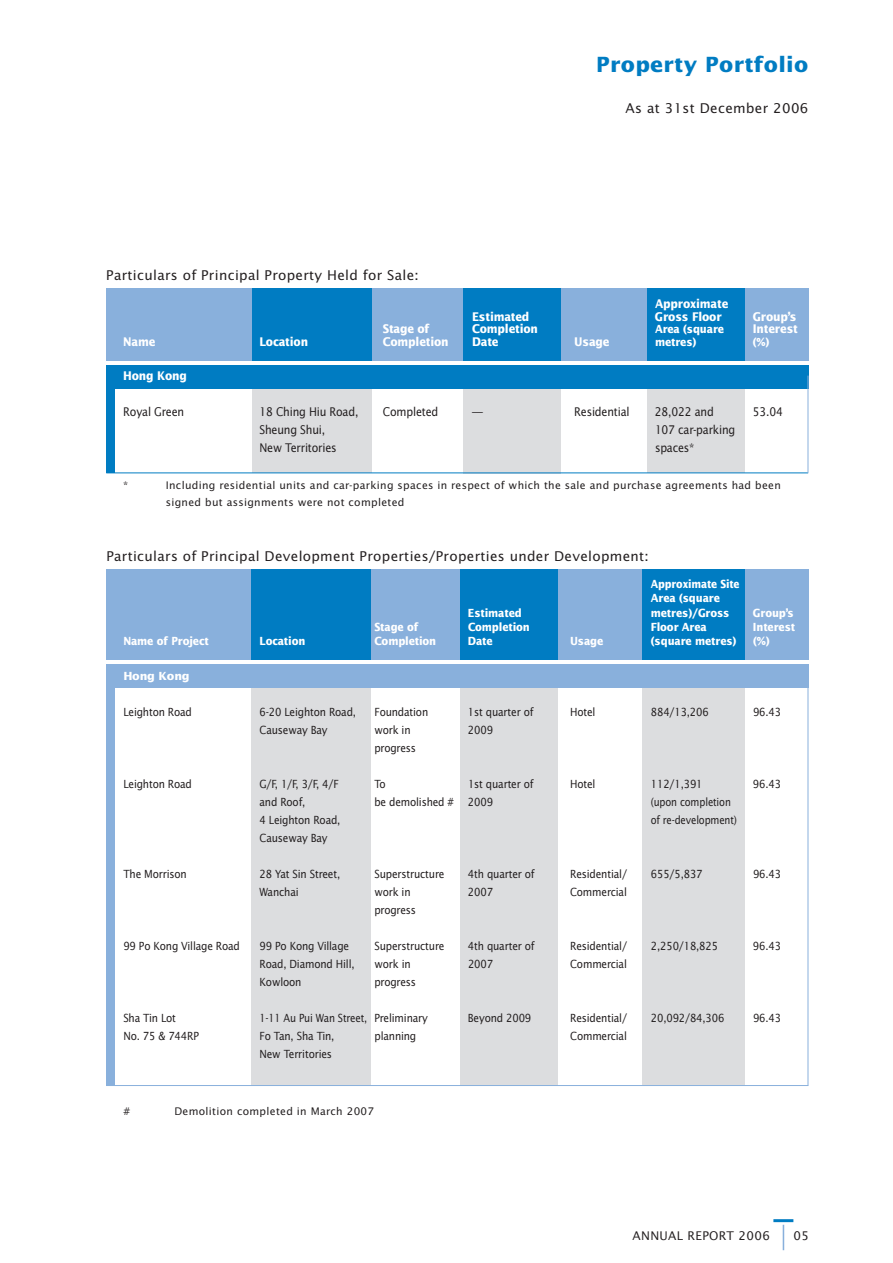
<style>
.page{position:relative;width:893px;height:1263px;background:#fff}
.page>*{position:absolute;margin:0;border:0;box-sizing:border-box;transform-origin:0 0}
.t1{font:700 21px "Lucida Sans";letter-spacing:.015em;color:#007cc2}
.t2{font:13.5px "Lucida Sans";letter-spacing:.025em;color:#231f20}
.t3{font:12px "Lucida Sans";letter-spacing:-.02em;color:#231f20;scale:.9 1}
.t4{font:700 12px "Lucida Sans";letter-spacing:-.015em;color:#fff;scale:.9 1}
.t5{font:12px "Lucida Sans";letter-spacing:.025em;color:#231f20}
.t6{font:12px "Lucida Sans";letter-spacing:-.02em;color:#231f20}
.t7{font:11.25px "Lucida Sans";letter-spacing:-.015em;color:#231f20;scale:.9 1}
.t8{font:700 11.25px "Lucida Sans";letter-spacing:-.015em;color:#fff;scale:.9 1}
.t9{font:11.25px "Lucida Sans";letter-spacing:-.015em;color:#231f20;scale:.85 1}
.t10{font:11.25px "Lucida Sans";letter-spacing:-.015em;color:#231f20;scale:.87 1}
.t11{font:700 11.25px/14.2px "Lucida Sans";letter-spacing:-.015em;color:#fff;scale:.87 1}
.t12{font:700 11.25px "Lucida Sans";letter-spacing:-.015em;color:#fff}
.t13{font:10.5px/17.2px "Lucida Sans";letter-spacing:.03em;color:#231f20}
</style>
<div class="page">
<hr style="left:782px;top:1225px;width:2px;height:25px;background:#89b0dc">
<hr style="left:773px;top:1219px;width:20px;height:3px;background:#007cc2">
<div style="left:106px;top:569px;width:702px;height:90px;background:#89b0dc"></div>
<div style="left:251px;top:569px;width:119px;height:90px;background:#007cc2"></div>
<div style="left:460px;top:569px;width:97px;height:90px;background:#007cc2"></div>
<div style="left:642px;top:569px;width:103px;height:90px;background:#007cc2"></div>
<div style="left:642px;top:682px;width:102px;height:403px;background:#dcdddf"></div>
<div style="left:460px;top:682px;width:97px;height:403px;background:#dcdddf"></div>
<div style="left:251px;top:685px;width:119px;height:400px;background:#dcdddf"></div>
<div style="left:106px;top:665px;width:702px;height:23px;background:#89b0dc"></div>
<div style="left:106px;top:665px;width:9px;height:420px;background:#89b0dc"></div>
<hr style="left:106px;top:1085px;width:702px;height:1px;background:#89b0dc">
<hr style="left:807px;top:687px;width:1px;height:399px;background:#89b0dc">
<div style="left:647px;top:382px;width:97px;height:91px;background:#dcdddf"></div>
<div style="left:463px;top:384px;width:97px;height:89px;background:#dcdddf"></div>
<div style="left:252px;top:384px;width:119px;height:88px;background:#dcdddf"></div>
<div style="left:106px;top:366px;width:702px;height:23px;background:#007cc2"></div>
<div style="left:106px;top:366px;width:9px;height:107px;background:#007cc2"></div>
<div style="left:106px;top:288px;width:702px;height:72px;background:#89b0dc"></div>
<hr style="left:106px;top:473px;width:702px;height:1px;background:#007cc2">
<div style="left:252px;top:288px;width:119px;height:72px;background:#007cc2"></div>
<div style="left:463px;top:288px;width:97px;height:72px;background:#007cc2"></div>
<div style="left:647px;top:288px;width:97px;height:72px;background:#007cc2"></div>
<hr style="left:807px;top:376px;width:1px;height:97px;background:#89b0dc">
<h1 class="t1" style="left:596px;top:56px;width:214px">Property Portfolio</h1>
<p class="t2" style="left:106px;top:269px;width:314px">Particulars of Principal Property Held for Sale:</p>
<p class="t2" style="left:625px;top:102px;width:184px">As at 31st December 2006</p>
<p class="t4" style="left:655px;top:299px;width:83px">Approximate</p>
<p class="t4" style="left:472px;top:311px;width:65px">Estimated</p>
<p class="t4" style="left:655px;top:311px;width:76px">Gross Floor</p>
<p class="t4" style="left:752px;top:311px;width:50px">Group’s</p>
<p class="t4" style="left:383px;top:324px;width:53px">Stage of</p>
<p class="t4" style="left:472px;top:324px;width:75px">Completion</p>
<p class="t8" style="left:655px;top:325px;width:78px">Area (square</p>
<p class="t4" style="left:752px;top:324px;width:52px">Interest</p>
<p class="t4" style="left:123px;top:337px;width:37px">Name</p>
<p class="t4" style="left:259px;top:337px;width:56px">Location</p>
<p class="t4" style="left:383px;top:337px;width:75px">Completion</p>
<p class="t4" style="left:472px;top:337px;width:31px">Date</p>
<p class="t4" style="left:574px;top:337px;width:41px">Usage</p>
<p class="t8" style="left:655px;top:337px;width:47px">metres)</p>
<p class="t8" style="left:752px;top:337px;width:20px">(%)</p>
<p class="t4" style="left:123px;top:371px;width:72px">Hong Kong</p>
<p class="t3" style="left:123px;top:407px;width:69px">Royal Green</p>
<p class="t3" style="left:259px;top:407px;width:111px">18 Ching Hiu Road,</p>
<p class="t3" style="left:383px;top:407px;width:63px">Completed</p>
<p class="t3" style="left:472px;top:407px;width:13px">—</p>
<p class="t3" style="left:574px;top:407px;width:63px">Residential</p>
<p class="t3" style="left:655px;top:407px;width:67px">28,022 and</p>
<p class="t3" style="left:752px;top:407px;width:35px">53.04</p>
<p class="t3" style="left:259px;top:425px;width:75px">Sheung Shui,</p>
<p class="t3" style="left:655px;top:425px;width:91px">107 car-parking</p>
<p class="t3" style="left:259px;top:443px;width:87px">New Territories</p>
<p class="t3" style="left:655px;top:443px;width:45px">spaces*</p>
<p class="t13" style="left:123px;top:477px;width:7px">*</p>
<p class="t13" style="left:166px;top:477px;width:616px">Including residential units and car-parking spaces in respect of which the sale and purchase agreements had been signed but assignments were not completed</p>
<p class="t2" style="left:106px;top:550px;width:544px">Particulars of Principal Development Properties/Properties under Development:</p>
<p class="t11" style="left:651px;top:578px;width:103px">Approximate Site<br>Area (square</p>
<p class="t8" style="left:468px;top:608px;width:61px">Estimated</p>
<p class="t8" style="left:650px;top:608px;width:89px">metres)/Gross</p>
<p class="t8" style="left:753px;top:608px;width:47px">Group’s</p>
<p class="t8" style="left:374px;top:622px;width:50px">Stage of</p>
<p class="t8" style="left:468px;top:622px;width:70px">Completion</p>
<p class="t8" style="left:650px;top:622px;width:64px">Floor Area</p>
<p class="t8" style="left:753px;top:622px;width:48px">Interest</p>
<p class="t8" style="left:123px;top:636px;width:96px">Name of Project</p>
<p class="t8" style="left:259px;top:636px;width:52px">Location</p>
<p class="t8" style="left:374px;top:636px;width:70px">Completion</p>
<p class="t8" style="left:468px;top:636px;width:29px">Date</p>
<p class="t8" style="left:570px;top:636px;width:38px">Usage</p>
<p class="t8" style="left:651px;top:636px;width:97px">(square metres)</p>
<p class="t8" style="left:753px;top:636px;width:20px">(%)</p>
<p class="t12" style="left:123px;top:671px;width:68px">Hong Kong</p>
<p class="t7" style="left:123px;top:707px;width:78px">Leighton Road</p>
<p class="t7" style="left:259px;top:707px;width:109px">6-20 Leighton Road,</p>
<p class="t7" style="left:374px;top:707px;width:61px">Foundation</p>
<p class="t7" style="left:468px;top:707px;width:74px">1st quarter of</p>
<p class="t7" style="left:570px;top:707px;width:30px">Hotel</p>
<p class="t7" style="left:651px;top:707px;width:66px">884/13,206</p>
<p class="t7" style="left:753px;top:707px;width:33px">96.43</p>
<p class="t7" style="left:259px;top:725px;width:77px">Causeway Bay</p>
<p class="t7" style="left:374px;top:725px;width:42px">work in</p>
<p class="t7" style="left:468px;top:725px;width:29px">2009</p>
<p class="t7" style="left:374px;top:743px;width:48px">progress</p>
<p class="t7" style="left:123px;top:779px;width:78px">Leighton Road</p>
<p class="t7" style="left:259px;top:779px;width:90px">G/F, 1/F, 3/F, 4/F</p>
<p class="t7" style="left:374px;top:779px;width:14px">To</p>
<p class="t7" style="left:468px;top:779px;width:74px">1st quarter of</p>
<p class="t7" style="left:570px;top:779px;width:30px">Hotel</p>
<p class="t7" style="left:651px;top:779px;width:59px">112/1,391</p>
<p class="t7" style="left:753px;top:779px;width:33px">96.43</p>
<p class="t7" style="left:259px;top:797px;width:53px">and Roof,</p>
<p class="t7" style="left:374px;top:797px;width:133px">be demolished # 2009</p>
<p class="t9" style="left:651px;top:797px;width:96px">(upon completion</p>
<p class="t7" style="left:259px;top:815px;width:91px">4 Leighton Road,</p>
<p class="t9" style="left:651px;top:815px;width:103px">of re-development)</p>
<p class="t7" style="left:259px;top:833px;width:77px">Causeway Bay</p>
<p class="t7" style="left:123px;top:869px;width:72px">The Morrison</p>
<p class="t7" style="left:259px;top:869px;width:91px">28 Yat Sin Street,</p>
<p class="t7" style="left:374px;top:869px;width:79px">Superstructure</p>
<p class="t7" style="left:468px;top:869px;width:76px">4th quarter of</p>
<p class="t7" style="left:570px;top:869px;width:65px">Residential/</p>
<p class="t7" style="left:651px;top:869px;width:59px">655/5,837</p>
<p class="t7" style="left:753px;top:869px;width:33px">96.43</p>
<p class="t7" style="left:259px;top:887px;width:45px">Wanchai</p>
<p class="t7" style="left:374px;top:887px;width:42px">work in</p>
<p class="t7" style="left:468px;top:887px;width:29px">2007</p>
<p class="t7" style="left:570px;top:887px;width:65px">Commercial</p>
<p class="t7" style="left:374px;top:905px;width:48px">progress</p>
<p class="t7" style="left:123px;top:941px;width:131px">99 Po Kong Village Road</p>
<p class="t7" style="left:259px;top:941px;width:101px">99 Po Kong Village</p>
<p class="t7" style="left:374px;top:941px;width:79px">Superstructure</p>
<p class="t7" style="left:468px;top:941px;width:76px">4th quarter of</p>
<p class="t7" style="left:570px;top:941px;width:65px">Residential/</p>
<p class="t7" style="left:651px;top:941px;width:76px">2,250/18,825</p>
<p class="t7" style="left:753px;top:941px;width:33px">96.43</p>
<p class="t7" style="left:259px;top:959px;width:107px">Road, Diamond Hill,</p>
<p class="t7" style="left:374px;top:959px;width:42px">work in</p>
<p class="t7" style="left:468px;top:959px;width:29px">2007</p>
<p class="t7" style="left:570px;top:959px;width:65px">Commercial</p>
<p class="t7" style="left:259px;top:977px;width:48px">Kowloon</p>
<p class="t7" style="left:374px;top:977px;width:48px">progress</p>
<p class="t7" style="left:123px;top:1013px;width:60px">Sha Tin Lot</p>
<p class="t10" style="left:259px;top:1013px;width:195px">1-11 Au Pui Wan Street, Preliminary</p>
<p class="t7" style="left:468px;top:1013px;width:72px">Beyond 2009</p>
<p class="t7" style="left:570px;top:1013px;width:65px">Residential/</p>
<p class="t7" style="left:651px;top:1013px;width:83px">20,092/84,306</p>
<p class="t7" style="left:753px;top:1013px;width:33px">96.43</p>
<p class="t7" style="left:123px;top:1031px;width:85px">No. 75 &amp; 744RP</p>
<p class="t7" style="left:259px;top:1031px;width:85px">Fo Tan, Sha Tin,</p>
<p class="t7" style="left:374px;top:1031px;width:48px">planning</p>
<p class="t7" style="left:570px;top:1031px;width:65px">Commercial</p>
<p class="t7" style="left:259px;top:1049px;width:82px">New Territories</p>
<p class="t13" style="left:123px;top:1104px;width:8px">#</p>
<p class="t13" style="left:174px;top:1104px;width:201px">Demolition completed in March 2007</p>
<p class="t5" style="left:632px;top:1230px;width:139px">ANNUAL REPORT 2006</p>
<p class="t6" style="left:793px;top:1230px;width:17px">05</p>
</div>
